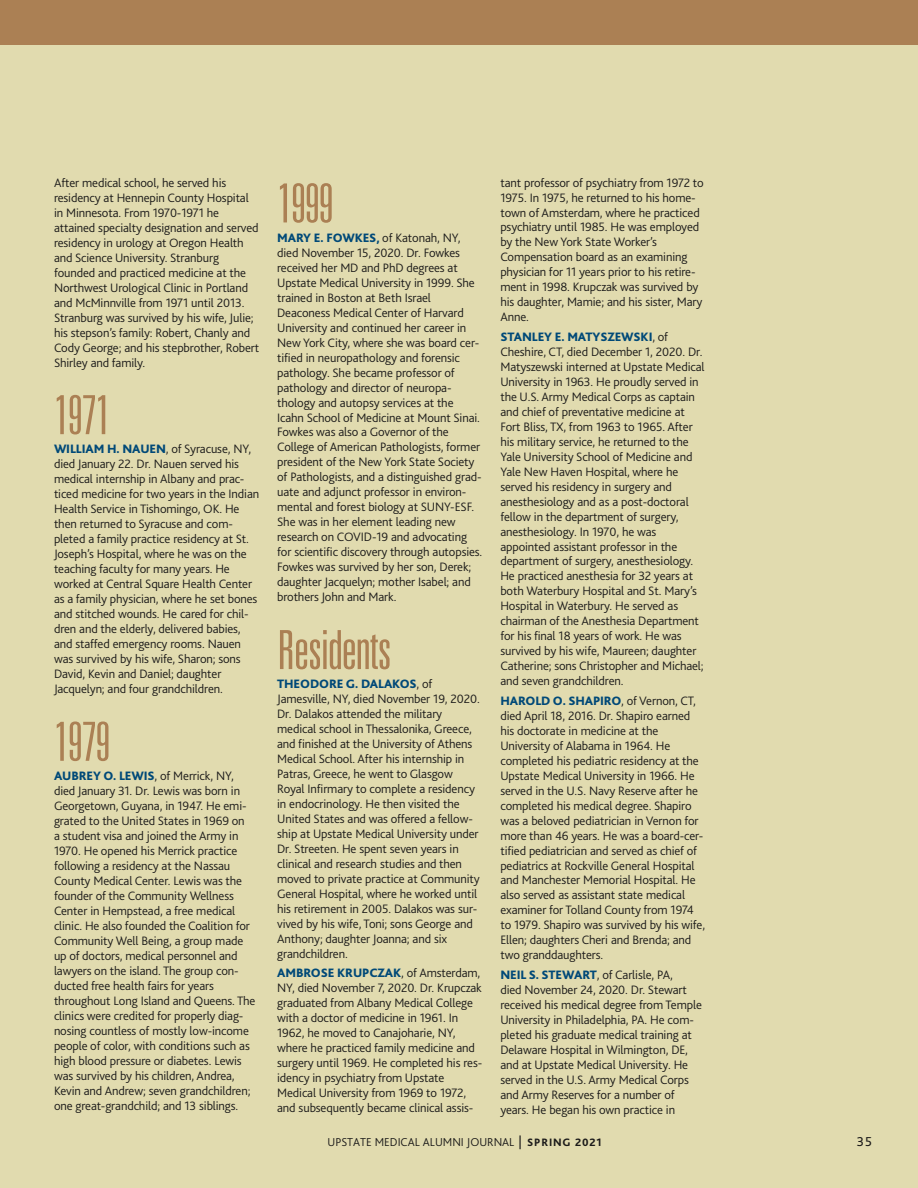
<style>
.page{position:relative;width:918px;height:1188px;background:#fff}
.page>*{position:absolute;margin:0;border:0;box-sizing:border-box;transform-origin:0 0}
.t1{font:300 ultra-condensed 54px "Univers";letter-spacing:-.02em;color:#ab8054}
.t2{font:13.5px "Bliss 2";color:#1b1a19}
.t3{font:300 12.75px/15px "Bliss 2";letter-spacing:-.01em;color:#1b1a19}
.t4{font:300 12px "Bliss 2";color:#1b1a19}
.s1{font-weight:800;color:#004978}
.s2{font-weight:400;font-size:13.5px}
.s3{font-weight:800;font-size:11.25px}
</style>
<div class="page">
<div style="left:0;top:45px;width:918px;height:1143px;background:#e1dbaf"></div>
<div style="left:0;top:0;width:918px;height:45px;background:#ab8054"></div>
<p class="t3" style="left:54px;top:175px;width:207px">After medical school, he served his residency at Hennepin County Hospital in Minnesota. From 1970-1971 he attained specialty designation and served residency in urology at Oregon Health and Science University. Stranburg founded and practiced medicine at the Northwest Urological Clinic in Portland and McMinnville from 1971 until 2013.<br>Stranburg was survived by his wife, Julie; his stepson’s family: Robert, Chanly and Cody George; and his stepbrother, Robert Shirley and family.</p>
<h1 class="t1" style="left:54px;top:387px;width:58px">1971</h1>
<p class="t3" style="left:54px;top:441px;width:207px"><span class="s1">WILLIAM H. NAUEN</span>, of Syracuse, NY, died January 22. Dr. Nauen served his medical internship in Albany and prac&shy;ticed medicine for two years in the Indian Health Service in Tishomingo, OK. He then returned to Syracuse and com&shy;pleted a family practice residency at St.<br>Joseph’s Hospital, where he was on the teaching faculty for many years. He worked at Central Square Health Center as a family physician, where he set bones and stitched wounds. He cared for chil&shy;dren and the elderly, delivered babies, and staffed emergency rooms. Nauen was survived by his wife, Sharon; sons David, Kevin and Daniel; daughter Jacquelyn; and four grandchildren.</p>
<h1 class="t1" style="left:54px;top:714px;width:58px">1979</h1>
<p class="t3" style="left:54px;top:768px;width:203px"><span class="s1">AUBREY O. LEWIS</span>, of Merrick, NY, died January 31. Dr. Lewis was born in Georgetown, Guyana, in 1947. He emi&shy;grated to the United States in 1969 on<br>a student visa and joined the Army in 1970. He opened his Merrick practice following a residency at the Nassau County Medical Center. Lewis was the founder of the Community Wellness Center in Hempstead, a free medical clinic. He also founded the Coalition for Community Well Being, a group made up of doctors, medical personnel and lawyers on the island. The group con&shy;ducted free health fairs for years throughout Long Island and Queens. The clinics were credited for properly diag&shy;nosing countless of mostly low-income people of color, with conditions such as high blood pressure or diabetes. Lewis was survived by his children, Andrea, Kevin and Andrew; seven grandchildren; one great-grandchild; and 13 siblings.</p>
<p class="t3" style="left:500px;top:174px;width:205px">tant professor of psychiatry from 1972 to 1975. In 1975, he returned to his home&shy;town of Amsterdam, where he practiced psychiatry until 1985. He was employed by the New York State Worker’s Compensation board as an examining physician for 11 years prior to his retire&shy;ment in 1998. Krupczak was survived by his daughter, Mamie; and his sister, Mary Anne.</p>
<p class="t3" style="left:500px;top:329px;width:206px"><span class="s1">STANLEY E. MATYSZEWSKI</span>, of Cheshire, CT, died December 1, 2020. Dr.<br>Matyszewski interned at Upstate Medical University in 1963. He proudly served in the U.S. Army Medical Corps as captain and chief of preventative medicine at Fort Bliss, TX, from 1963 to 1965. After his military service, he returned to the Yale University School of Medicine and Yale New Haven Hospital, where he served his residency in surgery and anesthesiology and as a post-doctoral fellow in the department of surgery, anesthesiology. In 1970, he was appointed assistant professor in the department of surgery, anesthesiology.<br>He practiced anesthesia for 32 years at both Waterbury Hospital and St. Mary’s Hospital in Waterbury. He served as chairman of the Anesthesia Department for his final 18 years of work. He was survived by his wife, Maureen; daughter Catherine; sons Christopher and Michael; and seven grandchildren.</p>
<p class="t3" style="left:500px;top:693px;width:206px"><span class="s1">HAROLD O. SHAPIRO</span>, of Vernon, CT, died April 18, 2016. Dr. Shapiro earned his doctorate in medicine at the University of Alabama in 1964. He completed his pediatric residency at the Upstate Medical University in 1966. He served in the U.S. Navy Reserve after he completed his medical degree. Shapiro was a beloved pediatrician in Vernon for more than 46 years. He was a board-cer&shy;tified pediatrician and served as chief of pediatrics at Rockville General Hospital and Manchester Memorial Hospital. He also served as assistant state medical examiner for Tolland County from 1974 to 1979. Shapiro was survived by his wife, Ellen; daughters Cheri and Brenda; and two granddaughters.</p>
<p class="t3" style="left:500px;top:967px;width:203px"><span class="s1">NEIL S. STEWART</span>, of Carlisle, PA,<br>died November 24, 2020. Dr. Stewart received his medical degree from Temple University in Philadelphia, PA. He com&shy;pleted his graduate medical training at Delaware Hospital in Wilmington, DE, and at Upstate Medical University. He served in the U.S. Army Medical Corps and Army Reserves for a number of years. He began his own practice in</p>
<p class="t4" style="left:328px;top:1135px;width:276px">UPSTATE MEDICAL ALUMNI JOURNAL <span class="s2">|</span> <span class="s3">SPRING 2021</span></p>
<p class="t2" style="left:857px;top:1133px;width:17px">35</p>
<h1 class="t1" style="left:277px;top:175px;width:58px">1999</h1>
<p class="t3" style="left:277px;top:230px;width:207px"><span class="s1">MARY E. FOWKES,</span> of Katonah, NY, died November 15, 2020. Dr. Fowkes received her MD and PhD degrees at Upstate Medical University in 1999. She trained in Boston at Beth Israel Deaconess Medical Center of Harvard University and continued her career in New York City, where she was board cer&shy;tified in neuropathology and forensic pathology. She became professor of pathology and director of neuropa&shy;thology and autopsy services at the Icahn School of Medicine at Mount Sinai.<br>Fowkes was also a Governor of the College of American Pathologists, former president of the New York State Society of Pathologists, and a distinguished grad&shy;uate and adjunct professor in environ&shy;mental and forest biology at SUNY-ESF.<br>She was in her element leading new research on COVID-19 and advocating for scientific discovery through autopsies.<br>Fowkes was survived by her son, Derek; daughter Jacquelyn; mother Isabel; and brothers John and Mark.</p>
<h1 class="t1" style="left:277px;top:622px;width:116px">Residents</h1>
<p class="t3" style="left:277px;top:676px;width:204px"><span class="s1">THEODORE G. DALAKOS</span>, of Jamesville, NY, died November 19, 2020.<br>Dr. Dalakos attended the military medical school in Thessalonika, Greece, and finished at the University of Athens Medical School. After his internship in Patras, Greece, he went to Glasgow Royal Infirmary to complete a residency in endocrinology. He then visited the United States and was offered a fellow&shy;ship at Upstate Medical University under Dr. Streeten. He spent seven years in clinical and research studies and then moved to private practice at Community General Hospital, where he worked until his retirement in 2005. Dalakos was sur&shy;vived by his wife, Toni; sons George and Anthony; daughter Joanna; and six grandchildren.</p>
<p class="t3" style="left:277px;top:965px;width:207px"><span class="s1">AMBROSE KRUPCZAK</span>, of Amsterdam, NY, died November 7, 2020. Dr. Krupczak graduated from Albany Medical College with a doctor of medicine in 1961. In 1962, he moved to Canajoharie, NY, where he practiced family medicine and surgery until 1969. He completed his res&shy;idency in psychiatry from Upstate Medical University from 1969 to 1972, and subsequently became clinical assis-</p>
</div>
